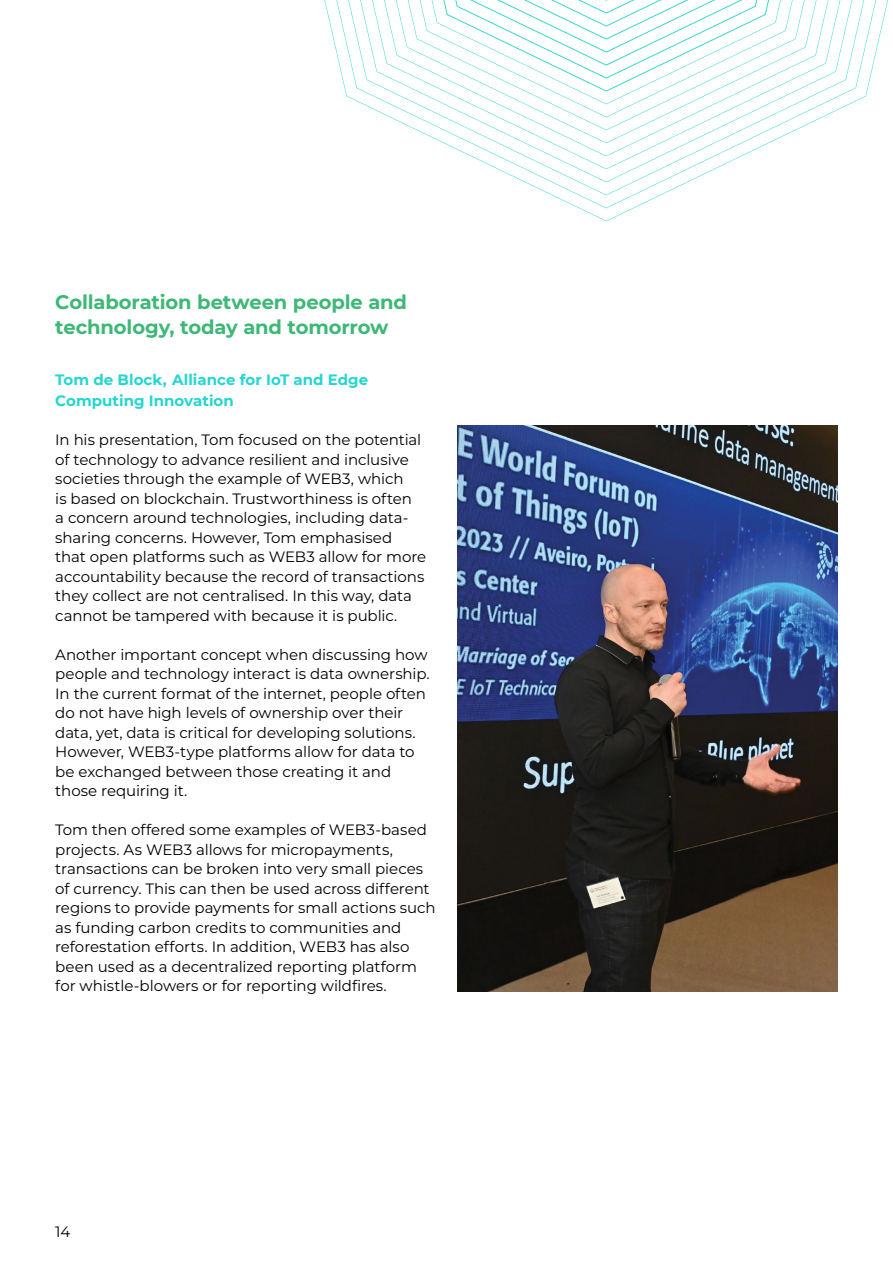
<style>
.page{position:relative;width:893px;height:1263px;background:#fff}
.page>*{position:absolute;margin:0;border:0;box-sizing:border-box;transform-origin:0 0}
.t1{font:700 19.5px/25.5px "Montserrat";letter-spacing:-.005em;color:#3db876}
.t2{font:15px/19.5px "Montserrat";letter-spacing:-.005em;color:#000}
.t3{font:700 15px/21px "Montserrat";color:#24d6d1}
</style>
<div class="page">
<img style="left:457px;top:426px;width:381px;height:565px">
<svg style="left:324px;top:0;width:564px;height:221px"></svg>
<h1 class="t1" style="left:55px;top:288px;width:353px">Collaboration between people and technology, today and tomorrow</h1>
<p class="t3" style="left:55px;top:368px;width:314px">Tom de Block, Alliance for IoT and Edge<br>Computing Innovation</p>
<p class="t2" style="left:55px;top:430px;width:372px">In his presentation, Tom focused on the potential of technology to advance resilient and inclusive societies through the example of WEB3, which<br>is based on blockchain. Trustworthiness is often<br>a concern around technologies, including data&shy;sharing concerns. However, Tom emphasised that open platforms such as WEB3 allow for more accountability because the record of transactions they collect are not centralised. In this way, data cannot be tampered with because it is public.</p>
<p class="t2" style="left:55px;top:644px;width:376px">Another important concept when discussing how people and technology interact is data ownership.<br>In the current format of the internet, people often do not have high levels of ownership over their data, yet, data is critical for developing solutions.<br>However, WEB3-type platforms allow for data to be exchanged between those creating it and those requiring it.</p>
<p class="t2" style="left:55px;top:820px;width:382px">Tom then offered some examples of WEB3-based projects. As WEB3 allows for micropayments, transactions can be broken into very small pieces of currency. This can then be used across different regions to provide payments for small actions such as funding carbon credits to communities and reforestation efforts. In addition, WEB3 has also been used as a decentralized reporting platform for whistle-blowers or for reporting wildfires.</p>
<p class="t2" style="left:55px;top:1222px;width:17px">14</p>
</div>
